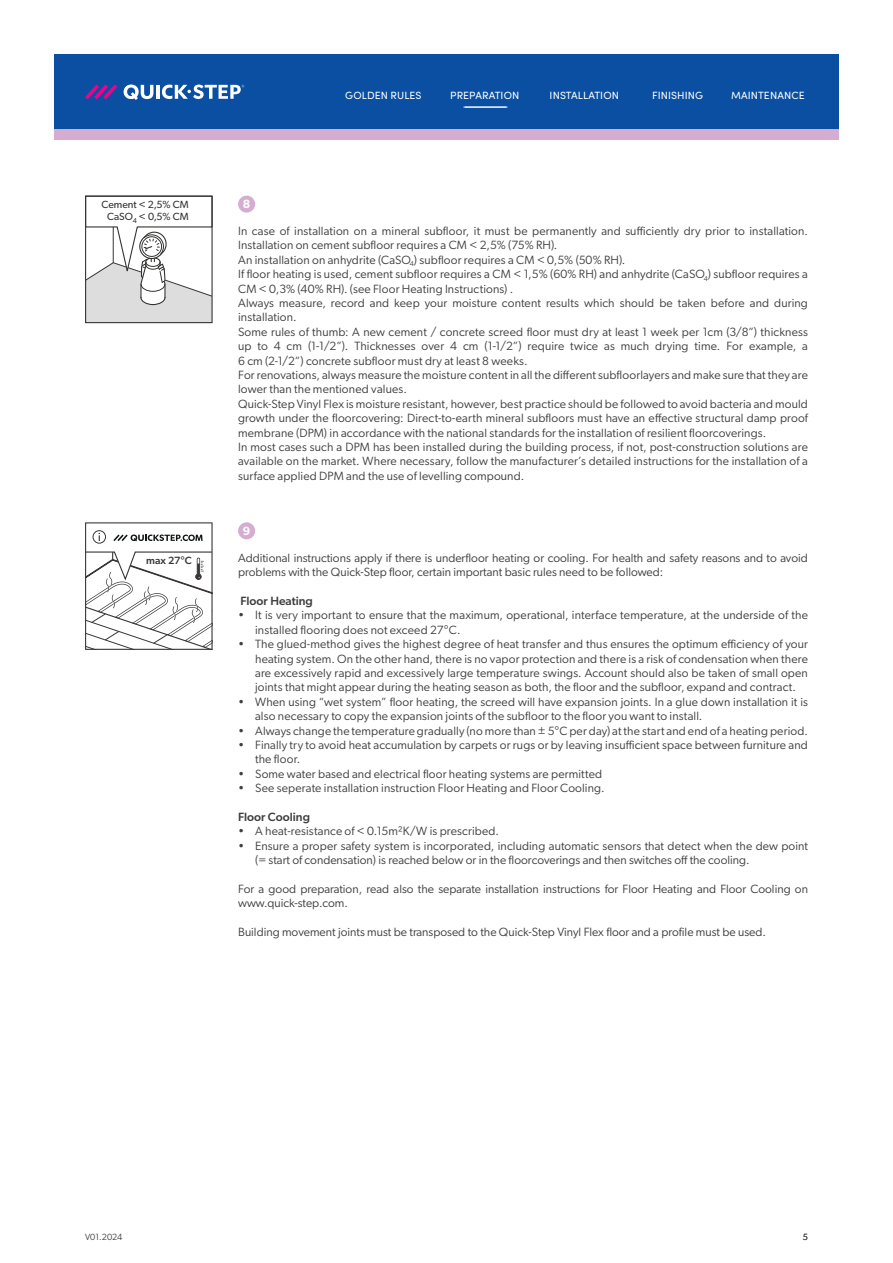
<style>
.page{position:relative;width:893px;height:1263px;background:#fff}
.page>*{position:absolute;margin:0;border:0;box-sizing:border-box;transform-origin:0 0}
.Body{font:12px/14.4px "Gibson";letter-spacing:.01em;color:#3e3e3f}
.t1{font:500 12px "Gibson";color:#3e3e3f}
.t2{font:600 12px "Gibson";color:#fff}
.t3{font:10.5px "Sofia Pro";letter-spacing:.01em;color:#fff}
.t4{font:500 10.5px "Gibson";color:#231f20}
.t5{font:10.35px/11.9px "Gibson";color:#1d1d1b;text-align:center}
.t6{font:9px "Gibson";color:#3e3e3f}
</style>
<div class="page">
<div style="left:54px;top:54px;width:785px;height:75px;background:#0a4fa2"></div>
<div style="left:54px;top:129px;width:785px;height:11px;background:#d4add0"></div>
<svg style="left:85px;top:84px;width:32px;height:15px"></svg>
<svg style="left:124px;top:85px;width:29px;height:15px"></svg>
<hr style="left:156px;top:85px;width:4px;height:14px;background:#fff">
<svg style="left:162px;top:85px;width:82px;height:14px"></svg>
<hr style="left:463px;top:107px;width:43px;height:1px;background:#fff">
<hr style="left:465px;top:107px;width:42px;height:1px;background:#fff">
<svg style="left:87px;top:226px;width:124px;height:95px"></svg>
<div style="left:85px;top:196px;width:128px;height:127px;border:1px solid #1d1d1b"></div>
<div style="left:238px;top:196px;width:17px;height:17px;background:#d4add0;border-radius:50%"></div>
<svg style="left:85px;top:522px;width:128px;height:128px"></svg>
<div style="left:238px;top:522px;width:17px;height:17px;background:#d4add0;border-radius:50%"></div>
<p class="t3" style="left:345px;top:87px;width:78px">GOLDEN RULES</p>
<p class="t3" style="left:450px;top:87px;width:71px">PREPARATION</p>
<p class="t3" style="left:550px;top:87px;width:71px">INSTALLATION</p>
<p class="t3" style="left:652px;top:87px;width:53px">FINISHING</p>
<p class="t3" style="left:731px;top:87px;width:75px">MAINTENANCE</p>
<p class="t5" style="left:101px;top:199px;width:89px">Cement &lt; 2,5% CM<br>CaSO<sub>4</sub> &lt; 0,5% CM</p>
<p class="t2" style="left:243px;top:197px;width:9px">8</p>
<p class="Body" style="left:238px;top:223px;width:571px">In case of installation on a mineral subfloor, it must be permanently and sufficiently dry prior to installation.<br>Installation on cement subfloor requires a CM &lt; 2,5% (75% RH).</p>
<p class="Body" style="left:238px;top:252px;width:389px">An installation on anhydrite (CaSO<sub>4</sub>) subfloor requires a CM &lt; 0,5% (50% RH).</p>
<p class="Body" style="left:238px;top:267px;width:571px">If floor heating is used, cement subfloor requires a CM &lt; 1,5% (60% RH) and anhydrite (CaSO<sub>4</sub>) subfloor requires a<br>CM &lt; 0,3% (40% RH). (see Floor Heating Instructions) .</p>
<p class="Body" style="left:238px;top:295px;width:571px">Always measure, record and keep your moisture content results which should be taken before and during installation.</p>
<p class="Body" style="left:238px;top:324px;width:571px;text-align:justify">Some rules of thumb: A new cement / concrete screed floor must dry at least 1 week per 1cm (3/8”) thickness up to 4 cm (1-1/2”). Thicknesses over 4 cm (1-1/2”) require twice as much drying time. For example, a 6 cm (2-1/2”) concrete subfloor must dry at least 8 weeks.</p>
<p class="Body" style="left:238px;top:367px;width:571px">For renovations, always measure the moisture content in all the different subfloorlayers and make sure that they are lower than the mentioned values.</p>
<p class="Body" style="left:238px;top:396px;width:571px;text-align:justify">Quick-Step Vinyl Flex is moisture resistant, however, best practice should be followed to avoid bacteria and mould growth under the floorcovering: Direct-to-earth mineral subfloors must have an effective structural damp proof membrane (DPM) in accordance with the national standards for the installation of resilient floorcoverings.</p>
<p class="Body" style="left:238px;top:439px;width:571px;text-align:justify">In most cases such a DPM has been installed during the building process, if not, post-construction solutions are available on the market. Where necessary, follow the manufacturer’s detailed instructions for the installation of a surface applied DPM and the use of levelling compound.</p>
<p class="t4" style="left:146px;top:555px;width:47px">max 27°C</p>
<p class="t2" style="left:243px;top:524px;width:9px">9</p>
<p class="Body" style="left:238px;top:550px;width:571px">Additional instructions apply if there is underfloor heating or cooling. For health and safety reasons and to avoid problems with the Quick-Step floor, certain important basic rules need to be followed:</p>
<p class="t1" style="left:240px;top:593px;width:74px">Floor Heating</p>
<p class="Body" style="left:255px;top:608px;width:554px;text-indent:-17px">• It is very important to ensure that the maximum, operational, interface temperature, at the underside of the installed flooring does not exceed 27°C.</p>
<p class="Body" style="left:255px;top:637px;width:554px;text-align:justify;text-indent:-17px">• The glued-method gives the highest degree of heat transfer and thus ensures the optimum efficiency of your heating system. On the other hand, there is no vapor protection and there is a risk of condensation when there are excessively rapid and excessively large temperature swings. Account should also be taken of small open joints that might appear during the heating season as both, the floor and the subfloor, expand and contract.</p>
<p class="Body" style="left:255px;top:694px;width:554px;text-indent:-17px">• When using “wet system” floor heating, the screed will have expansion joints. In a glue down installation it is also necessary to copy the expansion joints of the subfloor to the floor you want to install.</p>
<p class="Body" style="left:238px;top:723px;width:571px">• Always change the temperature gradually (no more than ± 5°C per day) at the start and end of a heating period.</p>
<p class="Body" style="left:255px;top:737px;width:554px;text-indent:-17px">• Finally try to avoid heat accumulation by carpets or rugs or by leaving insufficient space between furniture and the floor.</p>
<p class="Body" style="left:238px;top:766px;width:366px">• Some water based and electrical floor heating systems are permitted</p>
<p class="Body" style="left:238px;top:781px;width:368px">• See seperate installation instruction Floor Heating and Floor Cooling.</p>
<p class="t1" style="left:238px;top:809px;width:73px">Floor Cooling</p>
<p class="Body" style="left:238px;top:824px;width:262px">• A heat-resistance of &lt; 0.15m²K/W is prescribed.</p>
<p class="Body" style="left:255px;top:838px;width:554px;text-indent:-17px">• Ensure a proper safety system is incorporated, including automatic sensors that detect when the dew point (= start of condensation) is reached below or in the floorcoverings and then switches off the cooling.</p>
<p class="Body" style="left:238px;top:881px;width:571px">For a good preparation, read also the separate installation instructions for Floor Heating and Floor Cooling on www.quick-step.com.</p>
<p class="Body" style="left:238px;top:925px;width:529px">Building movement joints must be transposed to the Quick-Step Vinyl Flex floor and a profile must be used.</p>
<p class="t6" style="left:85px;top:1231px;width:39px">V01.2024</p>
<p class="t6" style="left:803px;top:1231px;width:7px">5</p>
</div>
